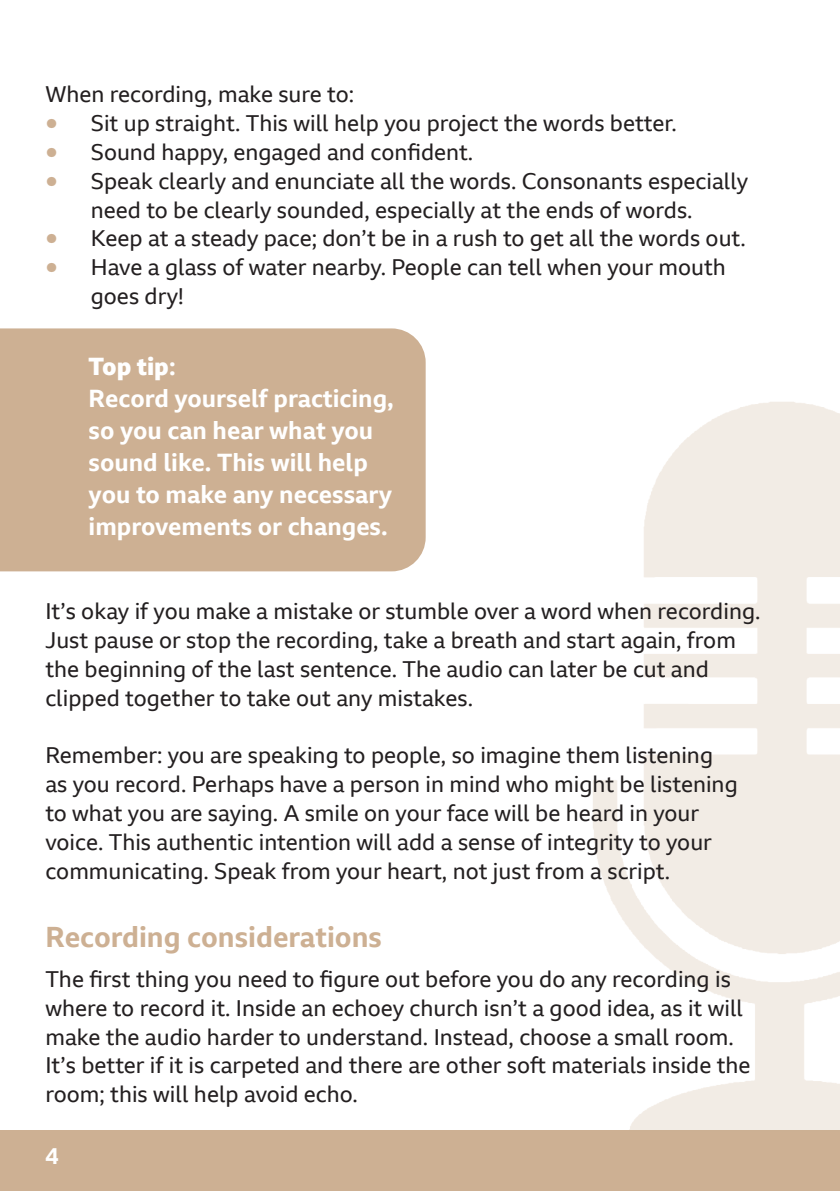
<style>
.page{position:relative;width:840px;height:1191px;background:#fff}
.page>*{position:absolute;margin:0;border:0;box-sizing:border-box;transform-origin:0 0}
.t1{font:700 28px "BBC Reith Sans";color:#cdb093}
.t2{font:700 24px/32px "BBC Reith Sans";color:#fff}
.t3{font:22px/28.8px "BBC Reith Sans";color:#231f20}
.t4{font:700 22px "BBC Reith Sans";color:#fff}
.s1{font-family:"Myriad Pro";font-size:44px;color:#cdb093}
.s2{font-weight:800}
</style>
<div class="page">
<div style="left:0;top:1130px;width:839px;height:61px;background:#cdb093"></div>
<div style="left:0;top:328px;width:425px;height:243px;background:#cdb093"></div>
<p class="t3" style="left:45px;top:80px;width:310px">When recording, make sure to:</p>
<p class="t3" style="left:45px;top:109px;width:632px"><span class="s1">•</span> Sit up straight. This will help you project the words better.</p>
<p class="t3" style="left:45px;top:137px;width:429px"><span class="s1">•</span> Sound happy, engaged and confident.</p>
<p class="t3" style="left:45px;top:166px;width:704px;text-align:center"><span class="s1">•</span> Speak clearly and enunciate all the words. Consonants especially need to be clearly sounded, especially at the ends of words.</p>
<p class="t3" style="left:45px;top:224px;width:701px"><span class="s1">•</span> Keep at a steady pace; don’t be in a rush to get all the words out.</p>
<p class="t3" style="left:91px;top:253px;width:636px;text-indent:-45px"><span class="s1">•</span> Have a glass of water nearby. People can tell when your mouth goes dry!</p>
<p class="t2" style="left:89px;top:350px;width:306px"><span class="s2">Top tip</span>:<br>Record yourself practicing, so you can hear what you sound like. This will help you to make any necessary improvements or changes.</p>
<p class="t3" style="left:45px;top:597px;width:716px">It’s okay if you make a mistake or stumble over a word when recording.<br>Just pause or stop the recording, take a breath and start again, from the beginning of the last sentence. The audio can later be cut and clipped together to take out any mistakes.</p>
<p class="t3" style="left:45px;top:741px;width:693px">Remember: you are speaking to people, so imagine them listening as you record. Perhaps have a person in mind who might be listening to what you are saying. A smile on your face will be heard in your voice. This authentic intention will add a sense of integrity to your communicating. Speak from your heart, not just from a script.</p>
<p class="t1" style="left:45px;top:919px;width:338px">Recording considerations</p>
<p class="t3" style="left:45px;top:964px;width:706px">The first thing you need to figure out before you do any recording is where to record it. Inside an echoey church isn’t a good idea, as it will make the audio harder to understand. Instead, choose a small room.<br>It’s better if it is carpeted and there are other soft materials inside the room; this will help avoid echo.</p>
<p class="t4" style="left:45px;top:1142px;width:15px">4</p>
</div>
